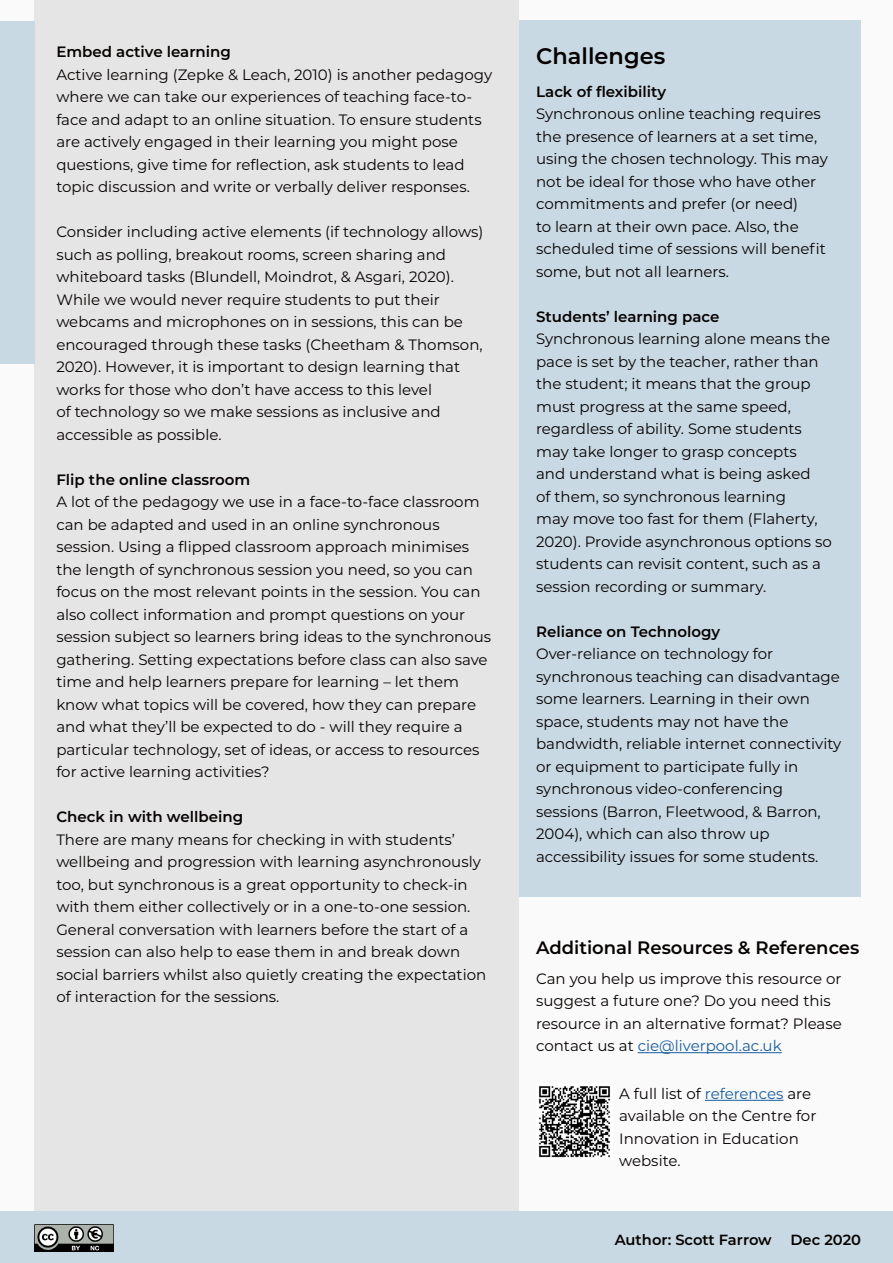
<style>
.page{position:relative;width:893px;height:1263px;background:#fafafa}
.page>*{position:absolute;margin:0;border:0;box-sizing:border-box;transform-origin:0 0}
.Sub_heading{font:600 22.5px "Montserrat";color:#060101}
.Sub_heading-2{font:600 18px "Montserrat";color:#060101}
.Bullet{font:15px/22.5px "Montserrat";color:#060101}
.Paragraph{font:15px/22.5px "Montserrat";color:#060101}
.Bullet-2{font:600 15px "Montserrat";color:#060101}
.Author{font:600 14.7px "Montserrat";letter-spacing:-.005em;color:#060101}
.s1{color:#175d9e}
</style>
<div class="page">
<div style="left:34px;top:0;width:485px;height:1211px;background:#e5e5e5"></div>
<div style="left:519px;top:21px;width:342px;height:876px;background:#c8d9e3"></div>
<div style="left:0;top:1211px;width:893px;height:52px;background:#c8d9e3"></div>
<div style="left:0;top:21px;width:34px;height:342px;background:#c8d9e3"></div>
<img style="left:34px;top:1224px;width:79px;height:28px">
<hr style="left:638px;top:1052px;width:144px;height:1px;background:#175d9e">
<img style="left:539px;top:1086px;width:71px;height:72px">
<hr style="left:705px;top:1100px;width:78px;height:1px;background:#175d9e">
<p class="Bullet-2" style="left:56px;top:41px;width:176px">Embed active learning</p>
<p class="Bullet" style="left:56px;top:62px;width:437px">Active learning (Zepke &amp; Leach, 2010) is another pedagogy where we can take our experiences of teaching face-to&shy;face and adapt to an online situation. To ensure students are actively engaged in their learning you might pose questions, give time for reflection, ask students to lead topic discussion and write or verbally deliver responses.</p>
<p class="Bullet" style="left:56px;top:220px;width:429px">Consider including active elements (if technology allows) such as polling, breakout rooms, screen sharing and whiteboard tasks (Blundell, Moindrot, &amp; Asgari, 2020).<br>While we would never require students to put their webcams and microphones on in sessions, this can be encouraged through these tasks (Cheetham &amp; Thomson, 2020). However, it is important to design learning that works for those who don’t have access to this level<br>of technology so we make sessions as inclusive and accessible as possible.</p>
<p class="Bullet-2" style="left:56px;top:469px;width:196px">Flip the online classroom</p>
<p class="Bullet" style="left:56px;top:490px;width:436px">A lot of the pedagogy we use in a face-to-face classroom can be adapted and used in an online synchronous session. Using a flipped classroom approach minimises the length of synchronous session you need, so you can focus on the most relevant points in the session. You can also collect information and prompt questions on your session subject so learners bring ideas to the synchronous gathering. Setting expectations before class can also save time and help learners prepare for learning – let them know what topics will be covered, how they can prepare and what they’ll be expected to do - will they require a particular technology, set of ideas, or access to resources for active learning activities?</p>
<p class="Bullet-2" style="left:56px;top:806px;width:188px">Check in with wellbeing</p>
<p class="Bullet" style="left:56px;top:827px;width:431px">There are many means for checking in with students’ wellbeing and progression with learning asynchronously too, but synchronous is a great opportunity to check-in with them either collectively or in a one-to-one session.<br>General conversation with learners before the start of a session can also help to ease them in and break down social barriers whilst also quietly creating the expectation of interaction for the sessions.</p>
<h4 class="Sub_heading" style="left:536px;top:40px;width:131px">Challenges</h4>
<p class="Bullet-2" style="left:536px;top:81px;width:131px">Lack of flexibility</p>
<p class="Bullet" style="left:536px;top:102px;width:293px">Synchronous online teaching requires the presence of learners at a set time, using the chosen technology. This may not be ideal for those who have other commitments and prefer (or need)<br>to learn at their own pace. Also, the scheduled time of sessions will benefit some, but not all learners.</p>
<p class="Bullet-2" style="left:536px;top:306px;width:185px">Students’ learning pace</p>
<p class="Bullet" style="left:536px;top:327px;width:297px">Synchronous learning alone means the pace is set by the teacher, rather than the student; it means that the group must progress at the same speed, regardless of ability. Some students may take longer to grasp concepts<br>and understand what is being asked<br>of them, so synchronous learning<br>may move too fast for them (Flaherty, 2020). Provide asynchronous options so students can revisit content, such as a session recording or summary.</p>
<p class="Bullet-2" style="left:536px;top:621px;width:186px">Reliance on Technology</p>
<p class="Bullet" style="left:536px;top:642px;width:307px">Over-reliance on technology for synchronous teaching can disadvantage some learners. Learning in their own space, students may not have the bandwidth, reliable internet connectivity or equipment to participate fully in synchronous video-conferencing sessions (Barron, Fleetwood, &amp; Barron, 2004), which can also throw up accessibility issues for some students.</p>
<h4 class="Sub_heading-2" style="left:536px;top:935px;width:325px">Additional Resources &amp; References</h4>
<p class="Paragraph" style="left:536px;top:966px;width:307px">Can you help us improve this resource or suggest a future one? Do you need this resource in an alternative format? Please contact us at <span class="s1">cie@liverpool.ac.uk</span></p>
<p class="Paragraph" style="left:619px;top:1082px;width:199px">A full list of <span class="s1">references</span> are available on the Centre for<br>Innovation in Education website.</p>
<p class="Author" style="left:615px;top:1229px;width:159px">Author: Scott Farrow</p>
<p class="Author" style="left:790px;top:1230px;width:72px">Dec 2020</p>
</div>
